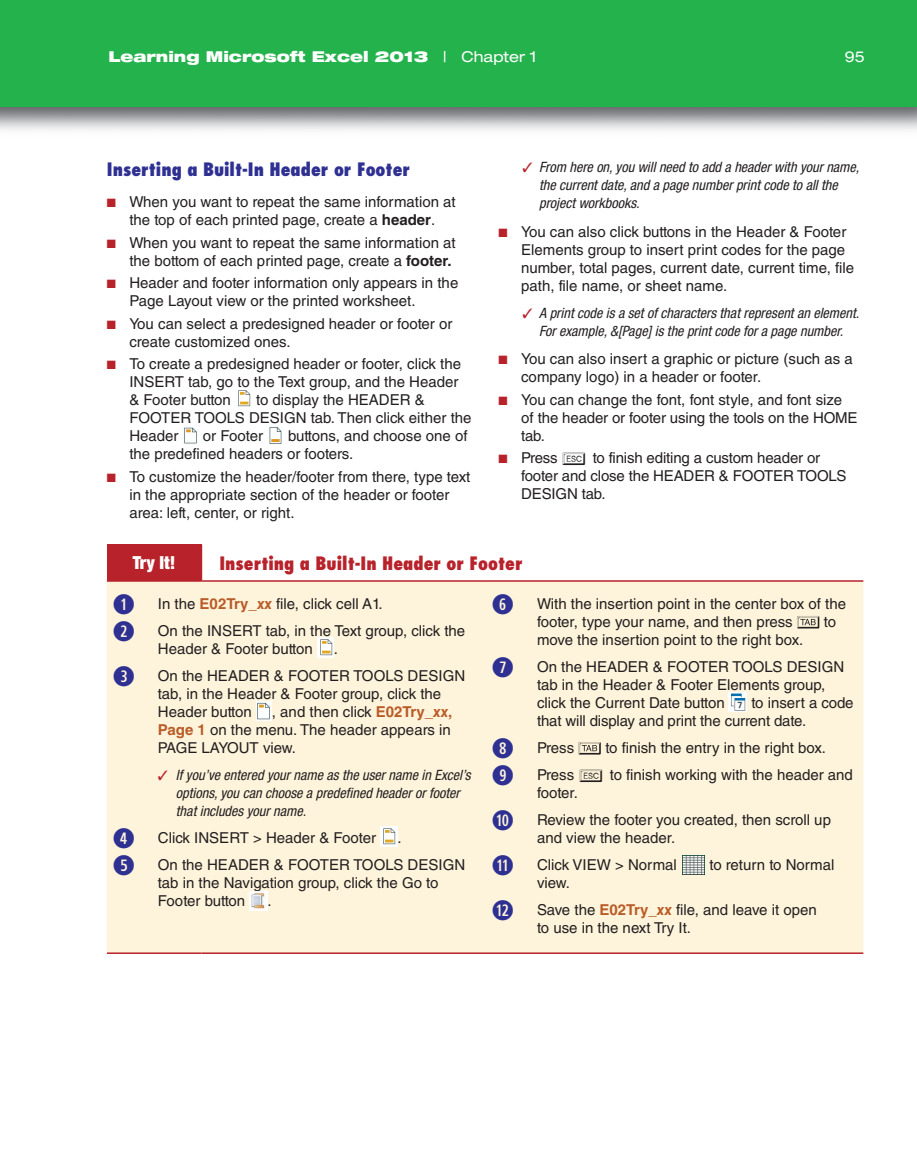
<style>
.page{position:relative;width:917px;height:1174px;background:#fff}
.page>*{position:absolute;margin:0;border:0;box-sizing:border-box;transform-origin:0 0}
.t1{font:800 condensed 18px "Futura Std";color:#2e3092}
.t2{font:800 condensed 18px "Futura Std";color:#b8222b}
.t3{font:900 condensed 18px "Helvetica Neue LT Std";color:#fff}
.t4{font:15px/18px "Helvetica LT Std";color:#231f20}
.t5{font:900 expanded 15px "Helvetica Neue LT Std";color:#fff}
.t6{font:expanded 15px "Helvetica Neue LT Std";color:#fff}
.t7{font:italic condensed 14.25px/18px "Helvetica Neue LT Std";color:#231f20}
.s1{font-weight:400}
.s2{color:#b8222b}
.s3{font-weight:700}
.s4{font-family:"Keycaps"}
.s5{font-family:"Combi Numerals";font-weight:700;font-size:27px;color:#2e3092}
.s6{font-weight:700;color:#b95c27}
.s7{font-weight:700;font-style:italic;color:#b95c27}
</style>
<div class="page">
<div style="left:0;top:0;width:916px;height:107px;background:#23b24b"></div>
<img style="left:238px;top:390px;width:13px;height:17px">
<img style="left:184px;top:427px;width:13px;height:17px">
<img style="left:269px;top:427px;width:13px;height:17px">
<div style="left:107px;top:545px;width:94px;height:36px;background:#b8222b"></div>
<div style="left:107px;top:581px;width:756px;height:371px;background:#fef4db"></div>
<hr style="left:201px;top:545px;width:1px;height:35px;background:#b8222b">
<hr style="left:201px;top:580px;width:285px;height:1px;background:#b8222b">
<hr style="left:486px;top:580px;width:377px;height:1px;background:#b8222b">
<hr style="left:107px;top:952px;width:94px;height:1px;background:#b8222b">
<hr style="left:201px;top:952px;width:285px;height:1px;background:#b8222b">
<hr style="left:486px;top:952px;width:377px;height:1px;background:#b8222b">
<img style="left:317px;top:637px;width:17px;height:20px">
<img style="left:256px;top:701px;width:15px;height:19px">
<img style="left:380px;top:826px;width:17px;height:20px">
<img style="left:249px;top:891px;width:18px;height:19px">
<svg style="left:796px;top:616px;width:23px;height:12px"></svg>
<img style="left:728px;top:692px;width:18px;height:19px">
<svg style="left:578px;top:742px;width:22px;height:12px"></svg>
<img style="left:682px;top:855px;width:22px;height:19px">
<p class="t5" style="left:108px;top:47px;width:430px">Learning Microsoft Excel 2013 <span class="s1">| Chapter 1</span></p>
<p class="t6" style="left:844px;top:48px;width:22px">95</p>
<p class="t1" style="left:107px;top:158px;width:305px">Inserting a Built-In Header or Footer</p>
<p class="t4" style="left:107px;top:193px;width:350px;text-align:center"><span class="s2">■</span> When you want to repeat the same information at the top of each printed page, create a <span class="s3">header</span>.</p>
<p class="t4" style="left:107px;top:233px;width:350px;text-align:right"><span class="s2">■</span> When you want to repeat the same information at the bottom of each printed page, create a <span class="s3">footer.</span></p>
<p class="t4" style="left:129px;top:274px;width:330px;text-indent:-22px"><span class="s2">■</span> Header and footer information only appears in the<br>Page Layout view or the printed worksheet.</p>
<p class="t4" style="left:129px;top:314px;width:324px;text-indent:-22px"><span class="s2">■</span> You can select a predesigned header or footer or create customized ones.</p>
<p class="t4" style="left:129px;top:355px;width:333px;text-indent:-22px"><span class="s2">■</span> To create a predesigned header or footer, click the<br>INSERT tab, go to the Text group, and the Header &amp; Footer button</p>
<p class="t4" style="left:129px;top:391px;width:343px;text-indent:127px">to display the HEADER &amp;<br>FOOTER TOOLS DESIGN tab. Then click either the<br>Header</p>
<p class="t4" style="left:129px;top:427px;width:340px;text-indent:159px">buttons, and choose one of the predefined headers or footers.</p>
<p class="t4" style="left:129px;top:467px;width:342px;text-indent:-22px"><span class="s2">■</span> To customize the header/footer from there, type text in the appropriate section of the header or footer area: left, center, or right.</p>
<p class="t4" style="left:203px;top:427px;width:62px">or Footer</p>
<p class="t7" style="left:539px;top:158px;width:321px;text-indent:-16px"><span class="s2">✓</span> From here on, you will need to add a header with your name, the current date, and a page number print code to all the project workbooks.</p>
<p class="t4" style="left:521px;top:222px;width:334px;text-indent:-22px"><span class="s2">■</span> You can also click buttons in the Header &amp; Footer Elements group to insert print codes for the page number, total pages, current date, current time, file path, file name, or sheet name.</p>
<p class="t7" style="left:522px;top:304px;width:338px;text-align:center"><span class="s2">✓</span> A print code is a set of characters that represent an element.<br>For example, &amp;[Page] is the print code for a page number.</p>
<p class="t4" style="left:521px;top:350px;width:333px;text-indent:-22px"><span class="s2">■</span> You can also insert a graphic or picture (such as a company logo) in a header or footer.</p>
<p class="t4" style="left:521px;top:390px;width:338px;text-indent:-22px"><span class="s2">■</span> You can change the font, font style, and font size of the header or footer using the tools on the HOME tab.</p>
<p class="t4" style="left:521px;top:449px;width:327px;text-indent:-22px"><span class="s2">■</span> Press <span class="s4">^</span> to finish editing a custom header or footer and close the HEADER &amp; FOOTER TOOLS<br>DESIGN tab.</p>
<p class="t3" style="left:133px;top:552px;width:44px">Try It!</p>
<p class="t2" style="left:219px;top:552px;width:305px">Inserting a Built-In Header or Footer</p>
<p class="t4" style="left:113px;top:590px;width:354px;line-height:27px"><span class="s5">Q</span> In the <span class="s6">E02Try_</span><span class="s7">xx</span> file, click cell A1.<br><span class="s5">W</span> On the INSERT tab, in the Text group, click the</p>
<p class="t4" style="left:158px;top:640px;width:156px">Header &amp; Footer button</p>
<p class="t4" style="left:113px;top:635px;width:354px;line-height:27px;text-indent:221px">.<br><span class="s5">E</span> On the HEADER &amp; FOOTER TOOLS DESIGN</p>
<p class="t4" style="left:158px;top:685px;width:285px">tab, in the Header &amp; Footer group, click the<br>Header button</p>
<p class="t4" style="left:492px;top:595px;width:355px;text-align:center"><span class="s5">Y</span> With the insertion point in the center box of the footer, type your name, and then press</p>
<p class="t4" style="left:823px;top:613px;width:14px">to</p>
<p class="t4" style="left:492px;top:626px;width:354px;line-height:27px;text-align:center">move the insertion point to the right box.<br><span class="s5">U</span> On the HEADER &amp; FOOTER TOOLS DESIGN</p>
<p class="t4" style="left:537px;top:676px;width:290px">tab in the Header &amp; Footer Elements group, click the Current Date button</p>
<p class="t4" style="left:537px;top:694px;width:318px;text-indent:214px">to insert a code that will display and print the current date.</p>
<p class="t4" style="left:492px;top:739px;width:84px"><span class="s5">I</span> Press</p>
<p class="t4" style="left:158px;top:703px;width:296px;text-align:justify;text-indent:114px">, and then click <span class="s6">E02Try_</span><span class="s7">xx</span><span class="s6">, Page 1</span> on the menu. The header appears in PAGE LAYOUT view.</p>
<p class="t7" style="left:176px;top:766px;width:296px;text-indent:-18px"><span class="s2">✓</span> If you’ve entered your name as the user name in Excel’s options, you can choose a predefined header or footer that includes your name.</p>
<p class="t4" style="left:113px;top:829px;width:265px"><span class="s5">R</span> Click INSERT &gt; Header &amp; Footer</p>
<p class="t4" style="left:492px;top:734px;width:362px;line-height:27px;text-indent:113px">to finish the entry in the right box.<br><span class="s5">O</span> Press <span class="s4">^</span> to finish working with the header and</p>
<p class="t4" style="left:492px;top:779px;width:340px;line-height:27px;text-indent:45px">footer.<br><span class="s5">A</span> Review the footer you created, then scroll up</p>
<p class="t4" style="left:492px;top:824px;width:186px;line-height:27px;text-align:right">and view the header.<br><span class="s5">S</span> Click VIEW &gt; Normal</p>
<p class="t4" style="left:113px;top:824px;width:354px;line-height:27px;text-indent:284px">.<br><span class="s5">T</span> On the HEADER &amp; FOOTER TOOLS DESIGN</p>
<p class="t4" style="left:158px;top:874px;width:282px">tab in the Navigation group, click the Go to<br>Footer button</p>
<p class="t4" style="left:267px;top:892px;width:6px">.</p>
<p class="t4" style="left:709px;top:856px;width:126px">to return to Normal</p>
<p class="t4" style="left:492px;top:869px;width:326px;line-height:27px;text-indent:45px">view.<br><span class="s5">D</span> Save the <span class="s6">E02Try_</span><span class="s7">xx</span> file, and leave it open</p>
<p class="t4" style="left:537px;top:919px;width:155px">to use in the next Try It.</p>
</div>
